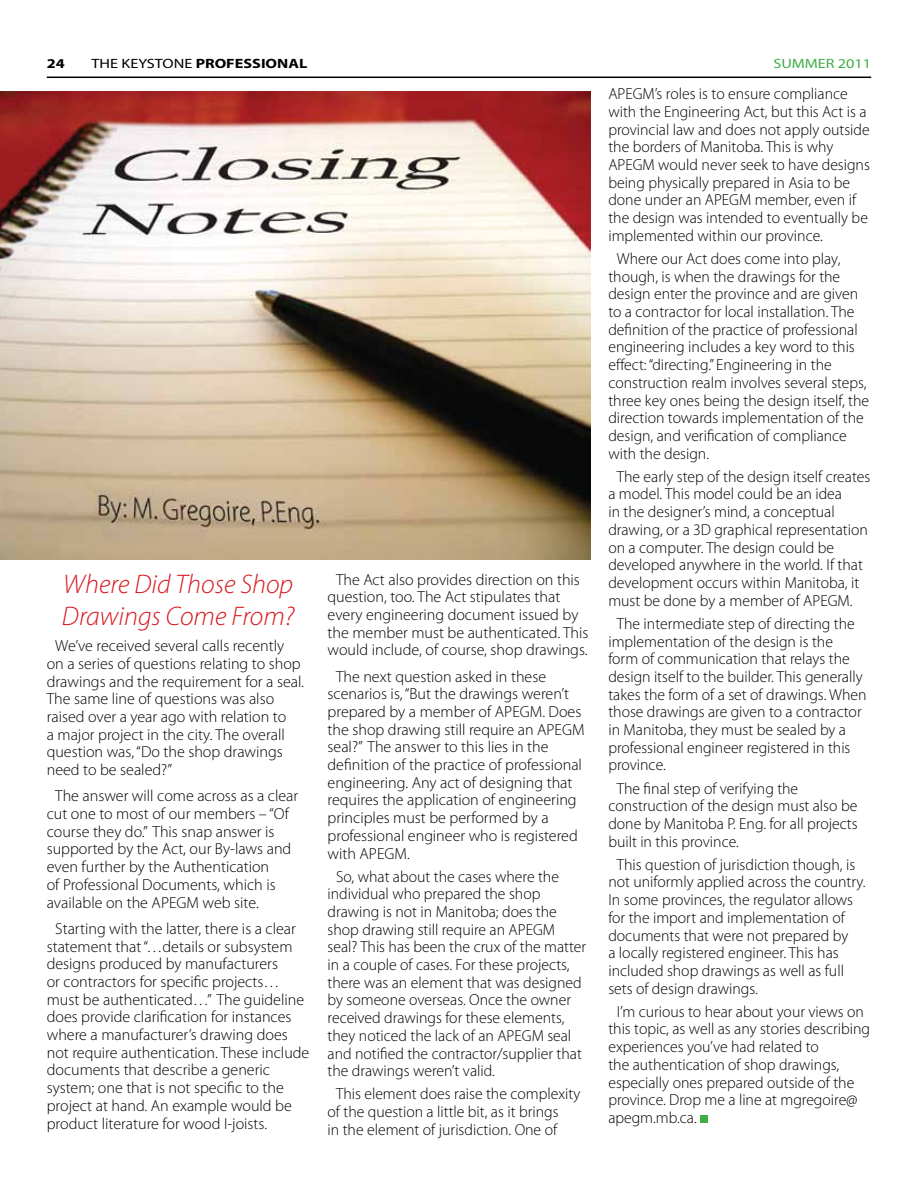
<style>
.page{position:relative;width:918px;height:1188px;background:#fff}
.page>*{position:absolute;margin:0;border:0;box-sizing:border-box;transform-origin:0 0}
.t1{font:italic 300 27px/32.4px "Myriad Pro";color:#d71920}
.t2{font:300 16.05px/17.7px "Myriad Pro";color:#000}
.t3{font:700 13.5px "Myriad Pro";color:#000;scale:1.2 1}
.t4{font:13.5px "Myriad Pro";color:#41ad49;scale:1.2 1}
.s1{font-weight:400}
</style>
<div class="page">
<img style="left:0;top:92px;width:590px;height:467px">
<hr style="left:47px;top:77px;width:824px;height:1px;background:#000">
<div style="left:700px;top:1115px;width:8px;height:8px;background:#41ad49"></div>
<p class="t3" style="left:47px;top:55px;width:16px">24</p>
<p class="t3" style="left:92px;top:55px;width:181px"><span class="s1">THE KEYSTONE</span> PROFESSIONAL</p>
<p class="t4" style="left:773px;top:56px;width:83px">SUMMER 2011</p>
<h1 class="t1" style="left:62px;top:568px;width:234px">Where Did Those Shop<br>Drawings Come From?</h1>
<p class="t2" style="left:47px;top:637px;width:259px;text-indent:9px">We’ve received several calls recently on a series of questions relating to shop drawings and the requirement for a seal.<br>The same line of questions was also raised over a year ago with relation to<br>a major project in the city. The overall question was, “Do the shop drawings need to be sealed?”</p>
<p class="t2" style="left:47px;top:787px;width:253px;text-indent:9px">The answer will come across as a clear cut one to most of our members – “Of course they do.” This snap answer is supported by the Act, our By-laws and even further by the Authentication<br>of Professional Documents, which is available on the APEGM web site.</p>
<p class="t2" style="left:47px;top:920px;width:264px;text-indent:9px">Starting with the latter, there is a clear statement that “…details or subsystem designs produced by manufacturers<br>or contractors for specific projects… must be authenticated…” The guideline does provide clarification for instances where a manufacturer’s drawing does not require authentication. These include documents that describe a generic system; one that is not specific to the project at hand. An example would be product literature for wood I-joists.</p>
<p class="t2" style="left:328px;top:571px;width:262px;text-indent:9px">The Act also provides direction on this question, too. The Act stipulates that every engineering document issued by the member must be authenticated. This would include, of course, shop drawings.</p>
<p class="t2" style="left:328px;top:668px;width:259px;text-indent:9px">The next question asked in these scenarios is, “But the drawings weren’t prepared by a member of APEGM. Does the shop drawing still require an APEGM seal?” The answer to this lies in the definition of the practice of professional engineering. Any act of designing that requires the application of engineering principles must be performed by a professional engineer who is registered with APEGM.</p>
<p class="t2" style="left:328px;top:868px;width:260px;text-indent:9px">So, what about the cases where the individual who prepared the shop drawing is not in Manitoba; does the shop drawing still require an APEGM seal? This has been the crux of the matter in a couple of cases. For these projects, there was an element that was designed by someone overseas. Once the owner received drawings for these elements, they noticed the lack of an APEGM seal and notified the contractor/supplier that the drawings weren’t valid.</p>
<p class="t2" style="left:328px;top:1085px;width:254px;text-indent:9px">This element does raise the complexity of the question a little bit, as it brings<br>in the element of jurisdiction. One of</p>
<p class="t2" style="left:608px;top:85px;width:263px">APEGM’s roles is to ensure compliance with the Engineering Act, but this Act is a provincial law and does not apply outside the borders of Manitoba. This is why APEGM would never seek to have designs being physically prepared in Asia to be done under an APEGM member, even if the design was intended to eventually be implemented within our province.</p>
<p class="t2" style="left:608px;top:250px;width:262px;text-indent:9px">Where our Act does come into play, though, is when the drawings for the design enter the province and are given to a contractor for local installation. The definition of the practice of professional engineering includes a key word to this effect: “directing.” Engineering in the construction realm involves several steps, three key ones being the design itself, the direction towards implementation of the design, and verification of compliance with the design.</p>
<p class="t2" style="left:608px;top:468px;width:263px;text-indent:9px">The early step of the design itself creates a model. This model could be an idea<br>in the designer’s mind, a conceptual drawing, or a 3D graphical representation on a computer. The design could be developed anywhere in the world. If that development occurs within Manitoba, it must be done by a member of APEGM.</p>
<p class="t2" style="left:608px;top:615px;width:260px;text-indent:9px">The intermediate step of directing the implementation of the design is the form of communication that relays the design itself to the builder. This generally takes the form of a set of drawings. When those drawings are given to a contractor in Manitoba, they must be sealed by a professional engineer registered in this province.</p>
<p class="t2" style="left:608px;top:780px;width:251px;text-indent:9px">The final step of verifying the construction of the design must also be done by Manitoba P. Eng. for all projects built in this province.</p>
<p class="t2" style="left:608px;top:856px;width:259px;text-indent:9px">This question of jurisdiction though, is not uniformly applied across the country.<br>In some provinces, the regulator allows for the import and implementation of documents that were not prepared by<br>a locally registered engineer. This has included shop drawings as well as full sets of design drawings.</p>
<p class="t2" style="left:608px;top:1003px;width:263px;text-indent:9px">I’m curious to hear about your views on this topic, as well as any stories describing experiences you’ve had related to<br>the authentication of shop drawings, especially ones prepared outside of the province. Drop me a line at mgregoire@ apegm.mb.ca.</p>
</div>
